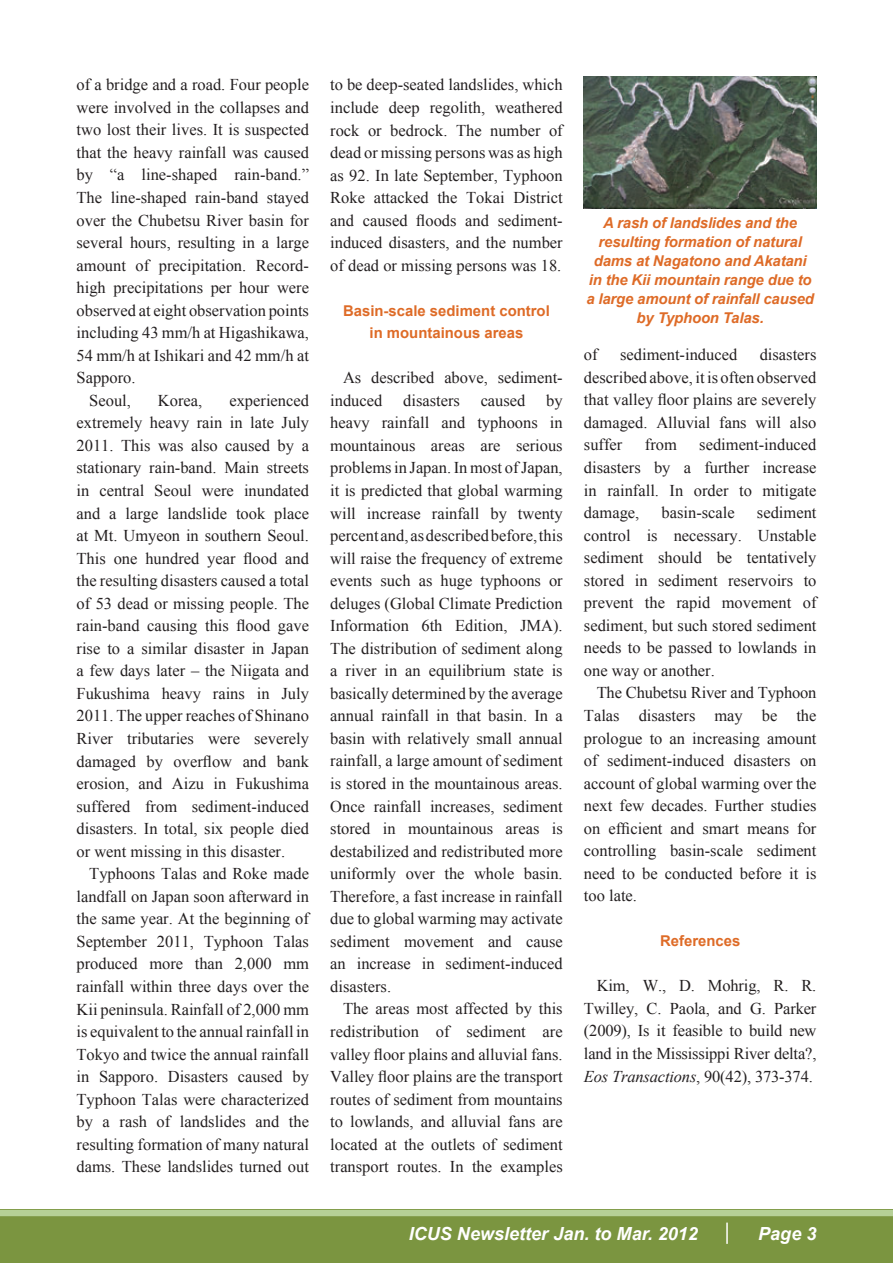
<style>
.page{position:relative;width:893px;height:1263px;background:#fff}
.page>*{position:absolute;margin:0;border:0;box-sizing:border-box;transform-origin:0 0}
.t1{font:italic 700 18px "Arial";color:#fff}
.t2{font:16.5px/22.5px "Times New Roman";color:#231f20;text-align:justify}
.t3{font:italic 700 14.85px/19.2px "Arial";letter-spacing:-.01em;color:#de6b27;text-align:center}
.t4{font:700 14.85px/22.5px "Arial";color:#de6b27;text-align:center}
.s1{font-style:italic}
</style>
<div class="page">
<div style="left:0;top:1210px;width:893px;height:53px;background:#7b9540"></div>
<div style="left:0;top:1210px;width:893px;height:6px;background:#b6d097"></div>
<hr style="left:726px;top:1222px;width:2px;height:22px;background:#fff">
<img style="left:584px;top:77px;width:232px;height:131px">
<p class="t2" style="left:77px;top:73px;width:234px">of a bridge and a road. Four people</p>
<p class="t2" style="left:77px;top:96px;width:234px">were involved in the collapses and</p>
<p class="t2" style="left:77px;top:118px;width:234px">two lost their lives. It is suspected</p>
<p class="t2" style="left:77px;top:141px;width:234px">that the heavy rainfall was caused</p>
<p class="t2" style="left:77px;top:163px;width:234px">by “a line-shaped rain-band.”</p>
<p class="t2" style="left:77px;top:186px;width:234px">The line-shaped rain-band stayed</p>
<p class="t2" style="left:77px;top:208px;width:234px">over the Chubetsu River basin for</p>
<p class="t2" style="left:77px;top:231px;width:234px">several hours, resulting in a large</p>
<p class="t2" style="left:77px;top:254px;width:234px">amount of precipitation. Record-</p>
<p class="t2" style="left:77px;top:276px;width:234px">high precipitations per hour were</p>
<p class="t2" style="left:77px;top:299px;width:234px">observed at eight observation points</p>
<p class="t2" style="left:77px;top:321px;width:234px">including 43 mm/h at Higashikawa,</p>
<p class="t2" style="left:77px;top:344px;width:234px">54 mm/h at Ishikari and 42 mm/h at</p>
<p class="t2" style="left:77px;top:366px;width:61px">Sapporo.</p>
<p class="t2" style="left:89px;top:389px;width:43px">Seoul,</p>
<p class="t2" style="left:158px;top:389px;width:46px">Korea,</p>
<p class="t2" style="left:77px;top:389px;width:234px;text-indent:153px">experienced extremely heavy rain in late July 2011. This was also caused by a stationary rain-band. Main streets in central Seoul were inundated and a large landslide took place at Mt. Umyeon in southern Seoul.<br>This one hundred year flood and the resulting disasters caused a total of 53 dead or missing people. The rain-band causing this flood gave rise to a similar disaster in Japan a few days later – the Niigata and Fukushima heavy rains in July 2011. The upper reaches of Shinano River tributaries were severely damaged by overflow and bank erosion, and Aizu in Fukushima suffered from sediment-induced disasters. In total, six people died or went missing in this disaster.</p>
<p class="t2" style="left:77px;top:862px;width:234px;text-indent:13px">Typhoons Talas and Roke made landfall on Japan soon afterward in the same year. At the beginning of September 2011, Typhoon Talas produced more than 2,000 mm rainfall within three days over the Kii peninsula. Rainfall of 2,000 mm is equivalent to the annual rainfall in Tokyo and twice the annual rainfall in Sapporo. Disasters caused by Typhoon Talas were characterized by a rash of landslides and the resulting formation of many natural dams. These landslides turned out</p>
<p class="t2" style="left:330px;top:73px;width:234px">to be deep-seated landslides, which include deep regolith, weathered rock or bedrock. The number of dead or missing persons was as high as 92. In late September, Typhoon Roke attacked the Tokai District and caused floods and sediment&shy;induced disasters, and the number of dead or missing persons was 18.</p>
<p class="t4" style="left:343px;top:300px;width:208px">Basin-scale sediment control in mountainous areas</p>
<p class="t2" style="left:330px;top:366px;width:234px;text-indent:13px">As described above, sediment&shy;induced</p>
<p class="t2" style="left:330px;top:389px;width:234px;text-indent:216px">by heavy rainfall and typhoons in mountainous areas are serious problems in Japan. In most of Japan, it is predicted that global warming will increase rainfall by twenty percent and, as described before, this will raise the frequency of extreme events such as huge typhoons or deluges (Global Climate Prediction Information 6th Edition, JMA).<br>The distribution of sediment along a river in an equilibrium state is basically determined by the average annual rainfall in that basin. In a basin with relatively small annual rainfall, a large amount of sediment is stored in the mountainous areas.<br>Once rainfall increases, sediment stored in mountainous areas is destabilized and redistributed more uniformly over the whole basin.<br>Therefore, a fast increase in rainfall due to global warming may activate sediment movement and cause an increase in sediment-induced disasters.</p>
<p class="t2" style="left:330px;top:997px;width:234px;text-indent:13px">The areas most affected by this redistribution of sediment are valley floor plains and alluvial fans.<br>Valley floor plains are the transport routes of sediment from mountains to lowlands, and alluvial fans are located at the outlets of sediment transport routes. In the examples</p>
<p class="t2" style="left:403px;top:389px;width:58px">disasters</p>
<p class="t2" style="left:481px;top:389px;width:46px">caused</p>
<p class="t3" style="left:586px;top:213px;width:229px">A rash of landslides and the resulting formation of natural dams at Nagatono and Akatani in the Kii mountain range due to a large amount of rainfall caused by Typhoon Talas.</p>
<p class="t2" style="left:584px;top:343px;width:234px;text-indent:176px">disasters described above, it is often observed that valley floor plains are severely damaged. Alluvial fans will also suffer</p>
<p class="t2" style="left:584px;top:343px;width:15px">of</p>
<p class="t2" style="left:620px;top:343px;width:119px">sediment-induced</p>
<p class="t2" style="left:584px;top:433px;width:234px;text-indent:115px">sediment-induced disasters by a further increase in rainfall. In order to mitigate damage,</p>
<p class="t2" style="left:645px;top:433px;width:34px">from</p>
<p class="t2" style="left:584px;top:501px;width:234px;text-indent:173px">sediment control is necessary. Unstable sediment should be tentatively stored in sediment reservoirs to prevent the rapid movement of sediment, but such stored sediment needs to be passed to lowlands in one way or another.</p>
<p class="t2" style="left:584px;top:681px;width:234px;text-indent:13px">The Chubetsu River and Typhoon Talas disasters may be the prologue to an increasing amount of sediment-induced disasters on account of global warming over the next few decades. Further studies on efficient and smart means for controlling basin-scale sediment need to be conducted before it is too late.</p>
<p class="t4" style="left:660px;top:930px;width:82px">References</p>
<p class="t2" style="left:584px;top:974px;width:234px;text-indent:13px">Kim, W., D. Mohrig, R. R.<br>Twilley, C. Paola, and G. Parker (2009), Is it feasible to build new land in the Mississippi River delta?, <span class="s1">Eos Transactions</span>, 90(42), 373-374.</p>
<p class="t2" style="left:662px;top:501px;width:75px">basin-scale</p>
<p class="t1" style="left:409px;top:1222px;width:291px">ICUS Newsletter Jan. to Mar. 2012</p>
<p class="t1" style="left:758px;top:1222px;width:60px">Page 3</p>
</div>
